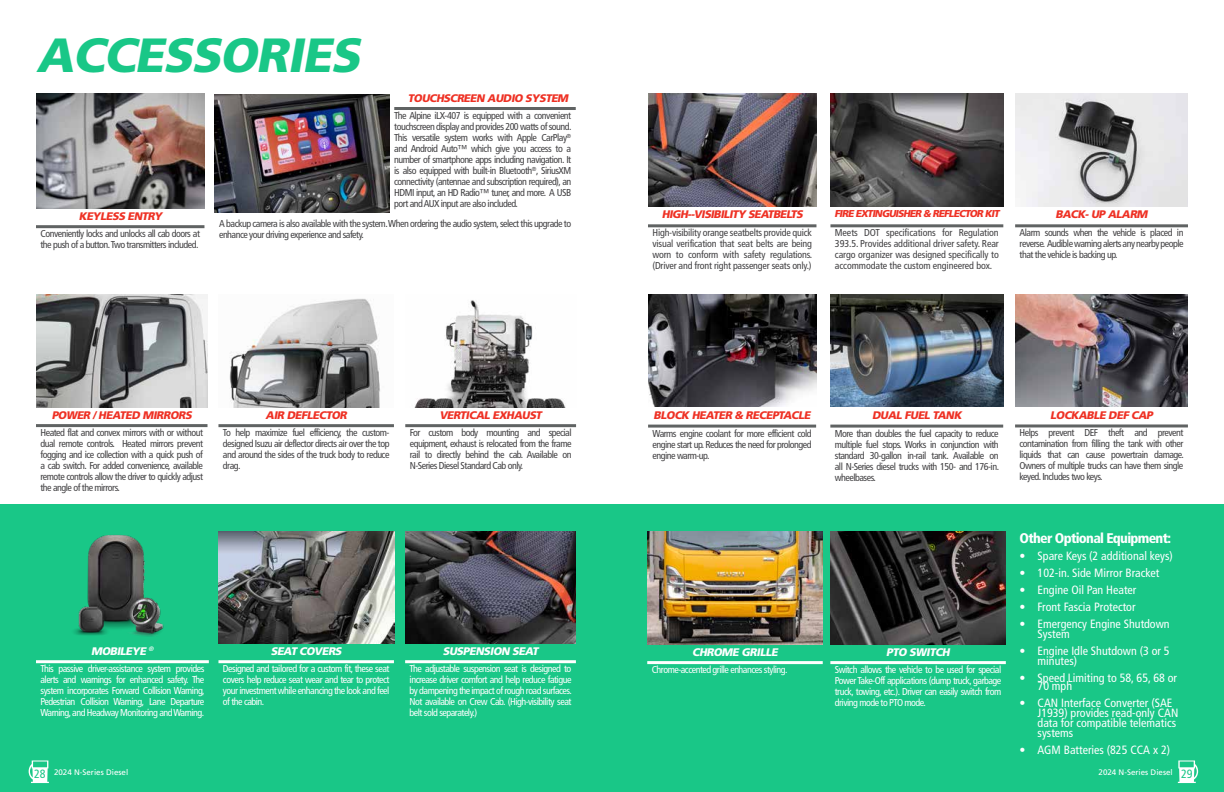
<style>
.page{position:relative;width:1224px;height:792px;background:#fff}
.page>*{position:absolute;margin:0;border:0;box-sizing:border-box;transform-origin:0 0}
.t1{font:italic 900 48px "Frutiger LT Std";color:#19c787}
.t2{font:900 condensed 14px "Frutiger LT Std";letter-spacing:-.05em;color:#fff}
.t3{font:condensed 12px/10px "Frutiger LT Std";color:#fff}
.t4{font:condensed 12px "Frutiger LT Std";color:#19c787}
.t5{font:italic 900 11px "Frutiger LT Std";color:#ee3124}
.t6{font:italic 900 11px "Frutiger LT Std";color:#fff}
.t7{font:condensed 10px/11px "Frutiger LT Std";letter-spacing:-.05em;color:#414042;text-align:justify}
.t8{font:condensed 10px/11px "Frutiger LT Std";letter-spacing:-.05em;color:#fff;text-align:justify}
.t9{font:italic 900 10px "Frutiger LT Std";color:#ee3124}
.t10{font:8px "Frutiger LT Std";color:#fff}
.s1{font-stretch:condensed;font-size:12px;color:#19c787}
</style>
<div class="page">
<div style="left:0;top:504px;width:1224px;height:288px;background:#19c787"></div>
<hr style="left:405px;top:424px;width:171px;height:3px;background:#606363">
<img style="left:415px;top:300px;width:151px;height:107px">
<hr style="left:1015px;top:424px;width:173px;height:3px;background:#606363">
<img style="left:1015px;top:294px;width:173px;height:112px">
<hr style="left:830px;top:425px;width:173px;height:3px;background:#606363">
<img style="left:830px;top:294px;width:173px;height:113px">
<hr style="left:36px;top:225px;width:168px;height:3px;background:#606363">
<img style="left:36px;top:94px;width:168px;height:114px">
<hr style="left:394px;top:107px;width:182px;height:3px;background:#606363">
<img style="left:215px;top:95px;width:175px;height:117px">
<hr style="left:36px;top:660px;width:173px;height:3px;background:#fff">
<img style="left:219px;top:531px;width:175px;height:112px">
<img style="left:74px;top:535px;width:90px;height:102px">
<hr style="left:405px;top:660px;width:171px;height:3px;background:#fff">
<img style="left:405px;top:531px;width:171px;height:112px">
<hr style="left:218px;top:660px;width:176px;height:3px;background:#fff">
<hr style="left:218px;top:424px;width:176px;height:3px;background:#606363">
<img style="left:229px;top:298px;width:151px;height:109px">
<img style="left:36px;top:294px;width:172px;height:113px">
<hr style="left:36px;top:424px;width:172px;height:3px;background:#606363">
<hr style="left:648px;top:224px;width:168px;height:3px;background:#606363">
<img style="left:648px;top:94px;width:168px;height:112px">
<hr style="left:1015px;top:224px;width:173px;height:3px;background:#606363">
<img style="left:1015px;top:94px;width:173px;height:112px">
<hr style="left:830px;top:224px;width:173px;height:3px;background:#606363">
<img style="left:830px;top:94px;width:173px;height:112px">
<hr style="left:648px;top:425px;width:168px;height:3px;background:#606363">
<img style="left:648px;top:294px;width:168px;height:113px">
<hr style="left:647px;top:661px;width:176px;height:3px;background:#fff">
<img style="left:647px;top:531px;width:176px;height:113px">
<svg style="left:1178px;top:761px;width:20px;height:22px"></svg>
<svg style="left:29px;top:761px;width:20px;height:22px"></svg>
<hr style="left:830px;top:661px;width:176px;height:3px;background:#fff">
<img style="left:830px;top:531px;width:176px;height:113px">
<h1 class="t1" style="left:36px;top:26px;width:335px">ACCESSORIES</h1>
<p class="t5" style="left:408px;top:92px;width:164px">TOUCHSCREEN AUDIO SYSTEM</p>
<p class="t5" style="left:79px;top:209px;width:87px">KEYLESS ENTRY</p>
<p class="t7" style="left:40px;top:228px;width:161px">Conveniently locks and unlocks all cab doors at the push of a button.Two transmitters included.</p>
<p class="t7" style="left:394px;top:110px;width:179px">The Alpine iLX-407 is equipped with a convenient touchscreen display and provides 200 watts of sound.<br>This versatile system works with Apple CarPlay<sup>® </sup>and Android Auto™ which give you access to a number of smartphone apps including navigation. It is also equipped with built-in Bluetooth<sup>®</sup>, SiriusXM connectivity (antennae and subscription required), an HDMI input, an HD Radio™ tuner, and more. A USB port and AUX input are also included.</p>
<p class="t7" style="left:219px;top:218px;width:354px">A backup camera is also available with the system.When ordering the audio system, select this upgrade to enhance your driving experience and safety.</p>
<p class="t5" style="left:662px;top:208px;width:145px">HIGH--VISIBILITY SEATBELTS</p>
<p class="t7" style="left:652px;top:227px;width:161px">High-visibility orange seatbelts provide quick visual verification that seat belts are being worn to conform with safety regulations. (Driver and front right passenger seats only.)</p>
<p class="t9" style="left:834px;top:208px;width:169px">FIRE EXTINGUISHER &amp; REFLECTOR KIT</p>
<p class="t7" style="left:835px;top:227px;width:165px">Meets DOT specifications for Regulation 393.5. Provides additional driver safety. Rear cargo organizer was designed specifically to accommodate the custom engineered box.</p>
<p class="t5" style="left:1056px;top:208px;width:96px">BACK-UP ALARM</p>
<p class="t7" style="left:1020px;top:227px;width:165px">Alarm sounds when the vehicle is placed in reverse. Audible warning alerts any nearby people that the vehicle is backing up.</p>
<p class="t5" style="left:52px;top:409px;width:144px">POWER /HEATED MIRRORS</p>
<p class="t5" style="left:266px;top:409px;width:85px">AIR DEFLECTOR</p>
<p class="t5" style="left:439px;top:409px;width:106px">VERTICAL EXHAUST</p>
<p class="t5" style="left:654px;top:408px;width:161px">BLOCK HEATER &amp; RECEPTACLE</p>
<p class="t5" style="left:872px;top:408px;width:93px">DUAL FUEL TANK</p>
<p class="t5" style="left:1050px;top:408px;width:107px">LOCKABLE DEF CAP</p>
<p class="t7" style="left:40px;top:427px;width:164px">Heated flat and convex mirrors with or without dual remote controls. Heated mirrors prevent fogging and ice collection with a quick push of a cab switch. For added convenience, available remote controls allow the driver to quickly adjust the angle of the mirrors.</p>
<p class="t7" style="left:223px;top:427px;width:168px">To help maximize fuel efficiency, the custom&shy;designed Isuzu air deflector directs air over the top and around the sides of the truck body to reduce drag.</p>
<p class="t7" style="left:410px;top:427px;width:163px">For custom body mounting and special equipment, exhaust is relocated from the frame rail to directly behind the cab. Available on N-Series Diesel Standard Cab only.</p>
<p class="t7" style="left:653px;top:428px;width:161px">Warms engine coolant for more efficient cold engine start up. Reduces the need for prolonged engine warm-up.</p>
<p class="t7" style="left:835px;top:428px;width:166px">More than doubles the fuel capacity to reduce multiple fuel stops. Works in conjunction with standard 30-gallon in-rail tank. Available on all N-Series diesel trucks with 150- and 176-in. wheelbases.</p>
<p class="t7" style="left:1020px;top:428px;width:166px">Helps prevent DEF theft and prevent contamination from filling the tank with other liquids that can cause powertrain damage.<br>Owners of multiple trucks can have them single keyed. Includes two keys.</p>
<p class="t6" style="left:91px;top:644px;width:65px">MOBILEYE <sup>®</sup></p>
<p class="t6" style="left:271px;top:644px;width:75px">SEAT COVERS</p>
<p class="t8" style="left:40px;top:663px;width:166px">This passive driver-assistance system provides alerts and warnings for enhanced safety. The system incorporates Forward Collision Warning, Pedestrian Collision Warning, Lane Departure Warning, and Headway Monitoring and Warning.</p>
<p class="t8" style="left:223px;top:663px;width:168px">Designed and tailored for a custom fit, these seat covers help reduce seat wear and tear to protect your investment while enhancing the look and feel of the cabin.</p>
<p class="t6" style="left:443px;top:644px;width:99px">SUSPENSION SEAT</p>
<p class="t8" style="left:410px;top:663px;width:164px">The adjustable suspension seat is designed to increase driver comfort and help reduce fatigue by dampening the impact of rough road surfaces.<br>Not available on Crew Cab. (High-visibility seat belt sold separately.)</p>
<p class="t6" style="left:692px;top:645px;width:89px">CHROME GRILLE</p>
<p class="t8" style="left:652px;top:664px;width:137px">Chrome-accented grille enhances styling.</p>
<p class="t6" style="left:886px;top:645px;width:67px">PTO SWITCH</p>
<p class="t8" style="left:835px;top:664px;width:168px">Switch allows the vehicle to be used for special Power Take-Off applications (dump truck, garbage truck, towing, etc.). Driver can easily switch from driving mode to PTO mode.</p>
<h2 class="t2" style="left:1020px;top:530px;width:153px">Other Optional Equipment:</h2>
<p class="t3" style="left:1020px;top:551px;width:155px">• Spare Keys (2 additional keys)</p>
<p class="t3" style="left:1020px;top:568px;width:141px">• 102-in. Side Mirror Bracket</p>
<p class="t3" style="left:1020px;top:585px;width:118px">• Engine Oil Pan Heater</p>
<p class="t3" style="left:1020px;top:602px;width:118px">• Front Fascia Protector</p>
<p class="t3" style="left:1038px;top:619px;width:134px;text-indent:-18px">• Emergency Engine Shutdown<br>System</p>
<p class="t3" style="left:1038px;top:646px;width:134px;text-indent:-18px">• Engine Idle Shutdown (3 or 5 minutes)</p>
<p class="t3" style="left:1020px;top:673px;width:159px">• Speed Limiting to 58, 65, 68 or</p>
<p class="t3" style="left:1038px;top:681px;width:36px">70 mph</p>
<p class="t3" style="left:1038px;top:698px;width:142px;text-indent:-18px">• CAN Interface Converter (SAE<br>J1939) provides read-only CAN data for compatible telematics systems</p>
<p class="t3" style="left:1020px;top:745px;width:152px">• AGM Batteries (825 CCA x 2)</p>
<p class="t4" style="left:34px;top:767px;width:13px">28</p>
<p class="t10" style="left:1099px;top:768px;width:96px">2024 N-Series Diesel <span class="s1">29</span></p>
<p class="t10" style="left:54px;top:768px;width:76px">2024 N-Series Diesel</p>
</div>
